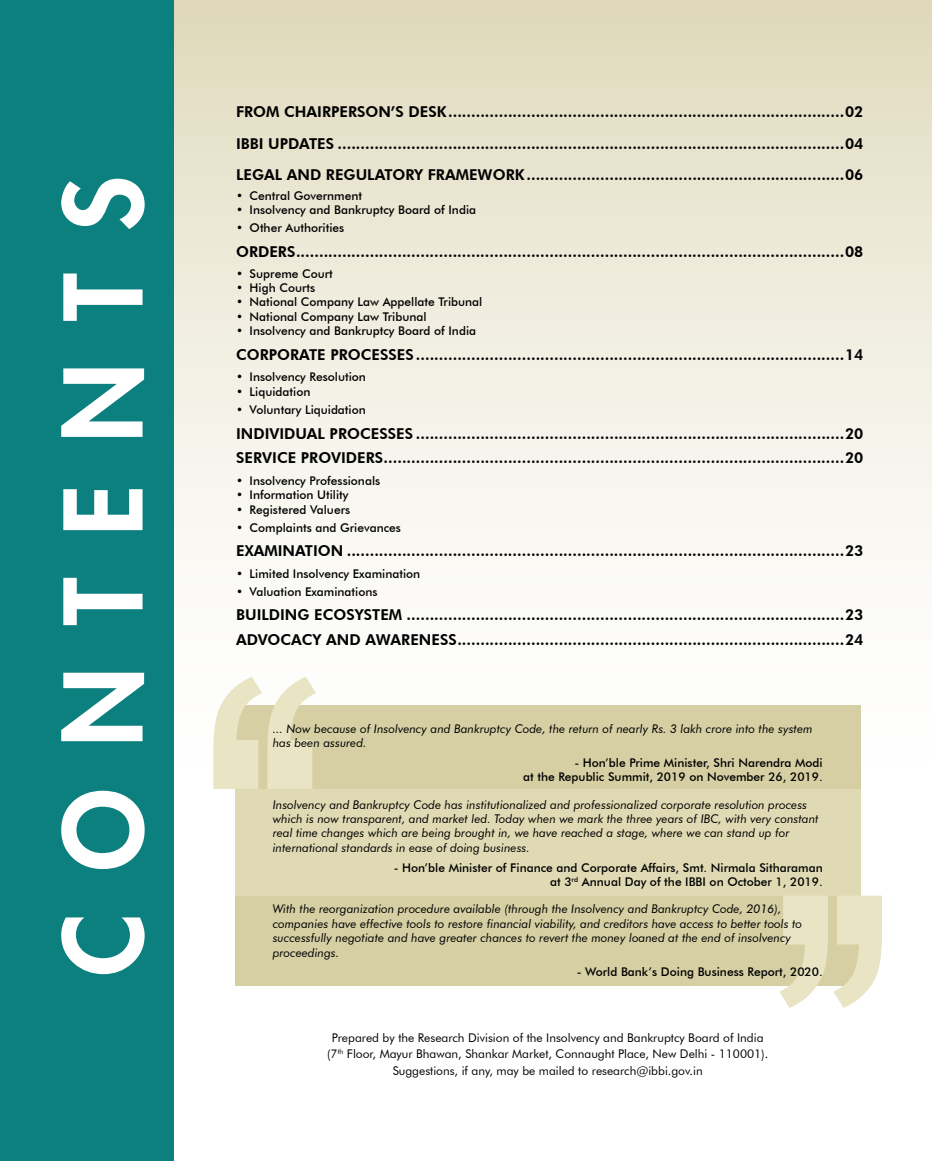
<style>
.page{position:relative;width:932px;height:1161px;background:#fff}
.page>*{position:absolute;margin:0;border:0;box-sizing:border-box;transform-origin:0 0}
.t1{font:800 105px "Futura";letter-spacing:.4em;color:#fff}
.t2{font:800 15px/31.5px "Futura BT";color:#000}
.t3{font:italic 12px/14.4px "Futura BT";color:#000}
.t4{font:500 12px/14.4px "Futura BT";color:#000;text-align:right}
.t5{font:12px/16.8px "Futura BT";color:#000;text-align:center}
</style>
<div class="page">
<img style="left:173px;top:0;width:759px;height:783px">
<div style="left:0;top:0;width:173px;height:1161px;background:#0c807e"></div>
<div style="left:235px;top:705px;width:625px;height:281px;background:#d5cfa3"></div>
<div style="left:235px;top:789px;width:625px;height:107px;background:#e0dab4"></div>
<svg style="left:779px;top:896px;width:103px;height:112px"></svg>
<svg style="left:213px;top:677px;width:103px;height:112px"></svg>
<h1 class="t1" style="left:37px;top:976px;width:801px;rotate:-90deg">CONTENTS</h1>
<p class="t2" style="left:236px;top:96px;width:629px;text-align:justify">FROM CHAIRPERSON’S DESK......................................................................................02<br>IBBI UPDATES ..............................................................................................................04<br>LEGAL AND REGULATORY FRAMEWORK.....................................................................06</p>
<p class="t4" style="left:236px;top:189px;width:128px">• Central Government</p>
<p class="t4" style="left:236px;top:202px;width:241px">• Insolvency and Bankruptcy Board of India</p>
<p class="t4" style="left:236px;top:220px;width:110px">• Other Authorities</p>
<p class="t2" style="left:236px;top:235px;width:629px">ORDERS.......................................................................................................................08</p>
<p class="t4" style="left:236px;top:266px;width:98px">• Supreme Court</p>
<p class="t4" style="left:236px;top:281px;width:81px">• High Courts</p>
<p class="t4" style="left:236px;top:295px;width:248px">• National Company Law Appellate Tribunal</p>
<p class="t4" style="left:236px;top:309px;width:192px">• National Company Law Tribunal</p>
<p class="t4" style="left:236px;top:324px;width:241px">• Insolvency and Bankruptcy Board of India</p>
<p class="t2" style="left:236px;top:339px;width:628px">CORPORATE PROCESSES.............................................................................................14</p>
<p class="t4" style="left:236px;top:370px;width:131px">• Insolvency Resolution</p>
<p class="t4" style="left:236px;top:384px;width:76px">• Liquidation</p>
<p class="t4" style="left:236px;top:402px;width:131px">• Voluntary Liquidation</p>
<p class="t2" style="left:236px;top:421px;width:629px;line-height:24.8px">INDIVIDUAL PROCESSES .............................................................................................20<br>SERVICE PROVIDERS....................................................................................................20</p>
<p class="t4" style="left:236px;top:473px;width:146px">• Insolvency Professionals</p>
<p class="t4" style="left:236px;top:488px;width:114px">• Information Utility</p>
<p class="t4" style="left:236px;top:502px;width:116px">• Registered Valuers</p>
<p class="t4" style="left:236px;top:520px;width:166px">• Complaints and Grievances</p>
<p class="t2" style="left:236px;top:535px;width:629px">EXAMINATION ............................................................................................................23</p>
<p class="t4" style="left:236px;top:566px;width:186px">• Limited Insolvency Examination</p>
<p class="t4" style="left:236px;top:584px;width:143px">• Valuation Examinations</p>
<p class="t2" style="left:236px;top:603px;width:629px;line-height:24.8px">BUILDING ECOSYSTEM ...............................................................................................23<br>ADVOCACY AND AWARENESS....................................................................................24</p>
<p class="t3" style="left:273px;top:721px;width:541px">... Now because of Insolvency and Bankruptcy Code, the return of nearly Rs. 3 lakh crore into the system has been assured.</p>
<p class="t4" style="left:523px;top:755px;width:301px">- Hon’ble Prime Minister, Shri Narendra Modi<br>at the Republic Summit, 2019 on November 26, 2019.</p>
<p class="t3" style="left:273px;top:797px;width:547px">Insolvency and Bankruptcy Code has institutionalized and professionalized corporate resolution process which is now transparent, and market led. Today when we mark the three years of IBC, with very constant real time changes which are being brought in, we have reached a stage, where we can stand up for international standards in ease of doing business.</p>
<p class="t4" style="left:393px;top:860px;width:430px">- Hon’ble Minister of Finance and Corporate Affairs, Smt. Nirmala Sitharaman at 3<sup>rd</sup> Annual Day of the IBBI on October 1, 2019.</p>
<p class="t3" style="left:273px;top:902px;width:531px">With the reorganization procedure available (through the Insolvency and Bankruptcy Code, 2016), companies have effective tools to restore financial viability, and creditors have access to better tools to successfully negotiate and have greater chances to revert the money loaned at the end of insolvency proceedings.</p>
<p class="t4" style="left:576px;top:965px;width:247px">- World Bank’s Doing Business Report, 2020.</p>
<p class="t5" style="left:327px;top:1029px;width:442px">Prepared by the Research Division of the Insolvency and Bankruptcy Board of India (7<sup>th</sup> Floor, Mayur Bhawan, Shankar Market, Connaught Place, New Delhi - 110001).<br>Suggestions, if any, may be mailed to research@ibbi.gov.in</p>
</div>
